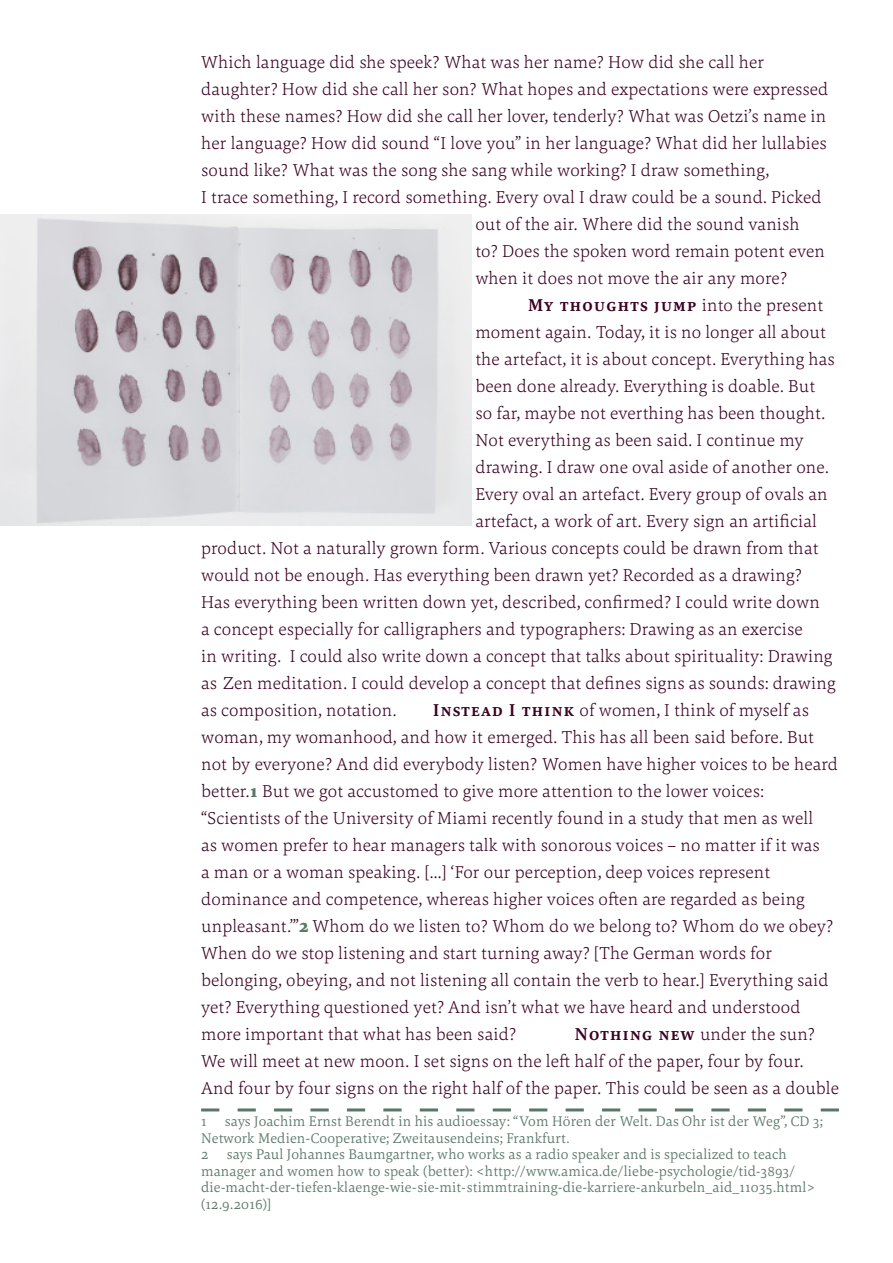
<style>
.page{position:relative;width:893px;height:1263px;background:#fff}
.page>*{position:absolute;margin:0;border:0;box-sizing:border-box;transform-origin:0 0}
.carrara-engl{font:200 18px/27px "Carrara";letter-spacing:.01em;color:#3b0021}
.carrara-engl-2{font:700 18px "Carrara";letter-spacing:.065em;color:#3b0021}
.FN{font:300 14.7px/16.5px "Carrara";letter-spacing:.01em;color:#597768}
.s1{font-weight:200}
.s2{font-weight:700}
.s3{font-weight:900;color:#597768}
</style>
<div class="page">
<svg style="left:201px;top:1108px;width:638px;height:3px"></svg>
<img style="left:0;top:214px;width:471px;height:312px">
<p class="carrara-engl" style="left:201px;top:48px;width:565px">Which language did she speek? What was her name? How did she call her</p>
<p class="carrara-engl" style="left:201px;top:75px;width:629px">daughter? How did she call her son? What hopes and expectations were expressed</p>
<p class="carrara-engl" style="left:201px;top:102px;width:627px">with these names? How did she call her lover, tenderly? What was Oetzi’s name in</p>
<p class="carrara-engl" style="left:201px;top:129px;width:627px">her language? How did sound “I love you” in her language? What did her lullabies</p>
<p class="carrara-engl" style="left:201px;top:156px;width:570px">sound like? What was the song she sang while working? I draw something,</p>
<p class="carrara-engl" style="left:201px;top:183px;width:622px">I trace something, I record something. Every oval I draw could be a sound. Picked</p>
<p class="carrara-engl" style="left:475px;top:210px;width:326px">out of the air. Where did the sound vanish</p>
<p class="carrara-engl" style="left:475px;top:237px;width:351px">to? Does the spoken word remain potent even</p>
<p class="carrara-engl" style="left:475px;top:264px;width:313px">when it does not move the air any more?</p>
<p class="carrara-engl-2" style="left:528px;top:293px;width:297px">My thoughts jump <span class="s1">into the present</span></p>
<p class="carrara-engl" style="left:475px;top:318px;width:352px">moment again. Today, it is no longer all about</p>
<p class="carrara-engl" style="left:475px;top:345px;width:361px">the artefact, it is about concept. Everything has</p>
<p class="carrara-engl" style="left:475px;top:372px;width:341px">been done already. Everything is doable. But</p>
<p class="carrara-engl" style="left:475px;top:399px;width:351px">so far, maybe not everthing has been thought.</p>
<p class="carrara-engl" style="left:475px;top:426px;width:330px">Not everything as been said. I continue my</p>
<p class="carrara-engl" style="left:475px;top:453px;width:355px">drawing. I draw one oval aside of another one.</p>
<p class="carrara-engl" style="left:475px;top:480px;width:354px">Every oval an artefact. Every group of ovals an</p>
<p class="carrara-engl" style="left:475px;top:507px;width:343px">artefact, a work of art. Every sign an artificial</p>
<p class="carrara-engl" style="left:201px;top:534px;width:619px">product. Not a naturally grown form. Various concepts could be drawn from that</p>
<p class="carrara-engl" style="left:201px;top:561px;width:602px">would not be enough. Has everything been drawn yet? Recorded as a drawing?</p>
<p class="carrara-engl" style="left:201px;top:588px;width:620px">Has everything been written down yet, described, confirmed? I could write down</p>
<p class="carrara-engl" style="left:201px;top:615px;width:603px">a concept especially for calligraphers and typographers: Drawing as an exercise</p>
<p class="carrara-engl" style="left:201px;top:642px;width:633px">in writing. I could also write down a concept that talks about spirituality: Drawing</p>
<p class="carrara-engl" style="left:201px;top:669px;width:636px">as Zen meditation. I could develop a concept that defines signs as sounds: drawing</p>
<p class="carrara-engl" style="left:201px;top:696px;width:197px">as composition, notation.</p>
<p class="carrara-engl" style="left:201px;top:696px;width:638px;text-indent:232px"><span class="s2">Instead I think</span> of women, I think of myself as woman, my womanhood, and how it emerged. This has all been said before. But not by everyone? And did everybody listen? Women have higher voices to be heard better.<span class="s3">1</span> But we got accustomed to give more attention to the lower voices: “Scientists of the University of Miami recently found in a study that men as well<br>as women prefer to hear managers talk with sonorous voices – no matter if it was<br>a man or a woman speaking. [...] ‘For our perception, deep voices represent dominance and competence, whereas higher voices often are regarded as being unpleasant.’”<span class="s3">2</span> Whom do we listen to? Whom do we belong to? Whom do we obey?<br>When do we stop listening and start turning away? [The German words for belonging, obeying, and not listening all contain the verb to hear.] Everything said yet? Everything questioned yet? And isn’t what we have heard and understood more important that what has been said?</p>
<p class="carrara-engl" style="left:201px;top:1020px;width:639px;text-indent:374px"><span class="s2">Nothing new</span> under the sun?<br>We will meet at new moon. I set signs on the left half of the paper, four by four.<br>And four by four signs on the right half of the paper. This could be seen as a double</p>
<p class="FN" style="left:201px;top:1113px;width:623px">1 says Joachim Ernst Berendt in his audioessay: “Vom Hören der Welt. Das Ohr ist der Weg”, CD 3;<br>Network Medien-Cooperative; Zweitausendeins; Frankfurt.</p>
<p class="FN" style="left:201px;top:1146px;width:616px">2 says Paul Johannes Baumgartner, who works as a radio speaker and is specialized to teach manager and women how to speak (better): &lt;http://www.amica.de/liebe-psychologie/tid-3893/ die-macht-der-tiefen-klaenge-wie-sie-mit-stimmtraining-die-karriere-ankurbeln_aid_11035.html&gt; (12.9.2016)]</p>
</div>
